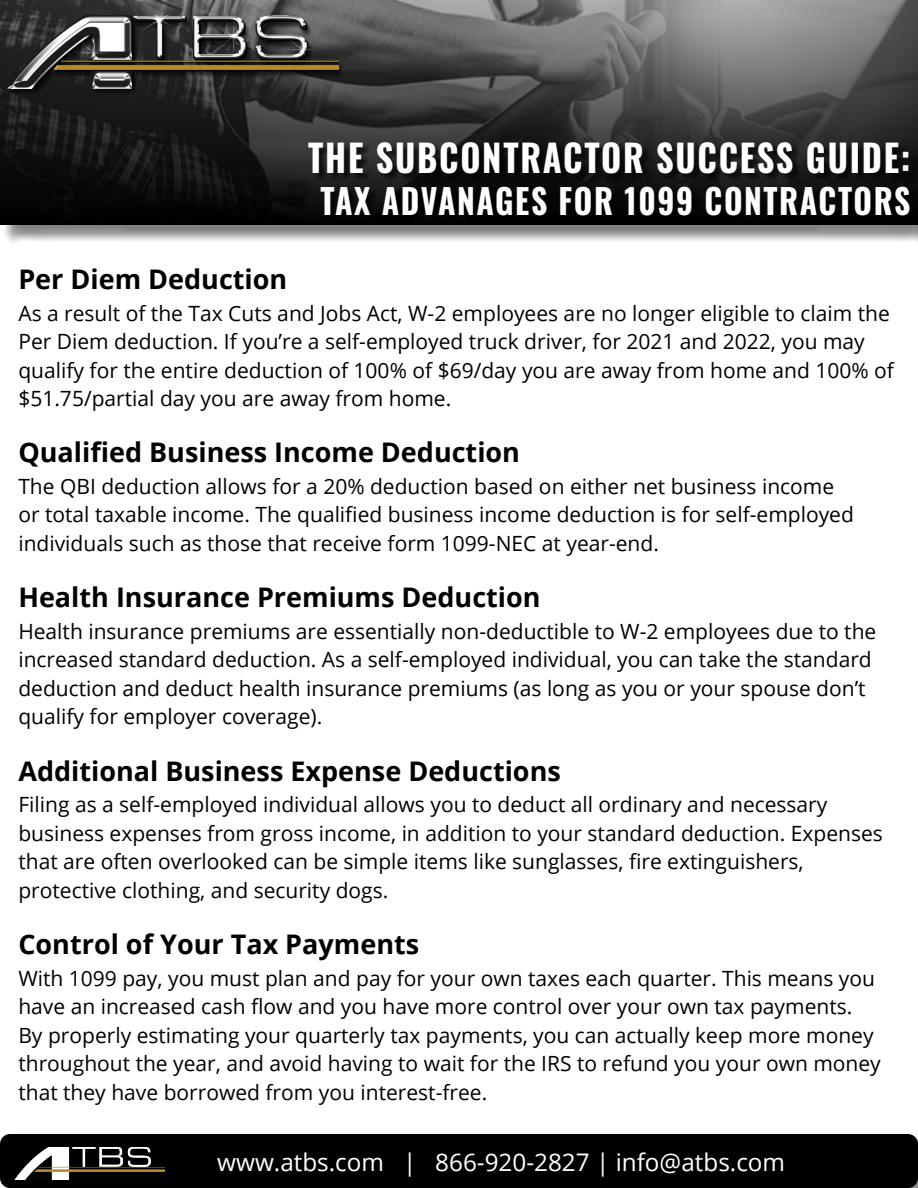
<style>
.page{position:relative;width:918px;height:1188px;background:#fff}
.page>*{position:absolute;margin:0;border:0;box-sizing:border-box;transform-origin:0 0}
.t1{font:700 37.5px "Oswald";letter-spacing:.05em;color:#fff;scale:.92 1}
.t2{font:700 34.5px "Oswald";letter-spacing:.05em;color:#fff;scale:.92 1}
.t3{font:700 27px "Open Sans";color:#000}
.t4{font:24.3px "Open Sans";color:#fff}
.t5{font:21px/28.5px "Open Sans";color:#000}
</style>
<div class="page">
<div style="left:0;top:1134px;width:918px;height:54px;background:#000;border-radius:10px"></div>
<img style="left:15px;top:1148px;width:149px;height:31px">
<div style="left:2px;top:2px;width:916px;height:242px;background:#000;opacity:.5"></div>
<img style="left:0;top:0;width:918px;height:225px">
<div style="left:7px;top:17px;width:336px;height:78px;background:#000;opacity:.6"></div>
<img style="left:8px;top:16px;width:330px;height:73px">
<div style="left:308px;top:142px;width:610px;height:82px;background:#000;opacity:.75"></div>
<h1 class="t1" style="left:308px;top:138px;width:656px">THE SUBCONTRACTOR SUCCESS GUIDE:</h1>
<h2 class="t2" style="left:320px;top:182px;width:643px">TAX ADVANAGES FOR 1099 CONTRACTORS</h2>
<p class="t3" style="left:18px;top:260px;width:270px">Per Diem Deduction</p>
<p class="t5" style="left:18px;top:298px;width:877px">As a result of the Tax Cuts and Jobs Act, W-2 employees are no longer eligible to claim the Per Diem deduction. If you’re a self-employed truck driver, for 2021 and 2022, you may qualify for the entire deduction of 100% of $69/day you are away from home and 100% of $51.75/partial day you are away from home.</p>
<p class="t3" style="left:18px;top:434px;width:503px">Qualified Business Income Deduction</p>
<p class="t5" style="left:18px;top:472px;width:837px">The QBI deduction allows for a 20% deduction based on either net business income or total taxable income. The qualified business income deduction is for self-employed individuals such as those that receive form 1099-NEC at year-end.</p>
<p class="t3" style="left:18px;top:578px;width:524px">Health Insurance Premiums Deduction</p>
<p class="t5" style="left:18px;top:616px;width:860px">Health insurance premiums are essentially non-deductible to W-2 employees due to the increased standard deduction. As a self-employed individual, you can take the standard deduction and deduct health insurance premiums (as long as you or your spouse don’t qualify for employer coverage).</p>
<p class="t3" style="left:18px;top:752px;width:544px">Additional Business Expense Deductions</p>
<p class="t5" style="left:18px;top:790px;width:866px">Filing as a self-employed individual allows you to deduct all ordinary and necessary business expenses from gross income, in addition to your standard deduction. Expenses that are often overlooked can be simple items like sunglasses, fire extinguishers, protective clothing, and security dogs.</p>
<p class="t3" style="left:18px;top:925px;width:402px">Control of Your Tax Payments</p>
<p class="t5" style="left:18px;top:963px;width:864px">With 1099 pay, you must plan and pay for your own taxes each quarter. This means you have an increased cash flow and you have more control over your own tax payments.<br>By properly estimating your quarterly tax payments, you can actually keep more money throughout the year, and avoid having to wait for the IRS to refund you your own money that they have borrowed from you interest-free.</p>
<p class="t4" style="left:217px;top:1146px;width:569px">www.atbs.com | 866-920-2827 | info@atbs.com</p>
</div>
